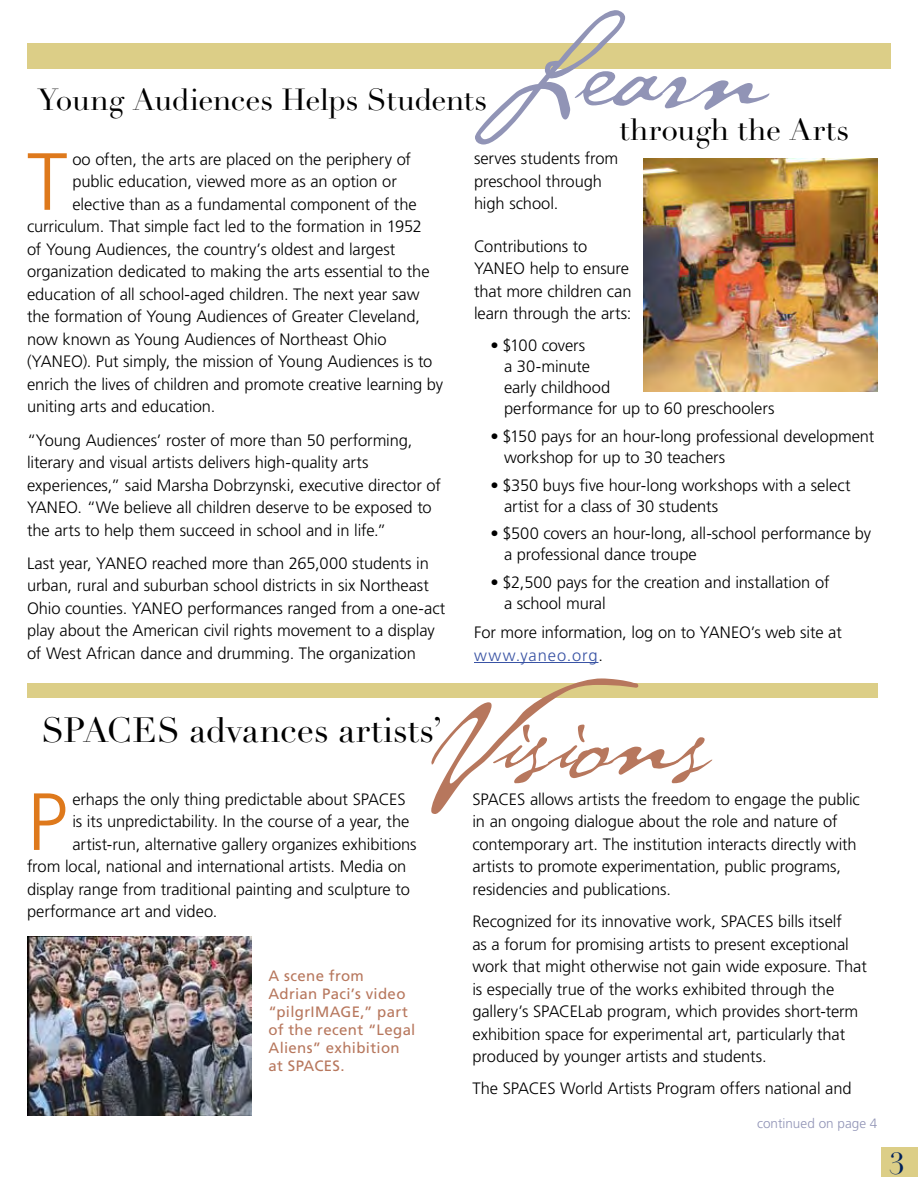
<style>
.page{position:relative;width:918px;height:1188px;background:#fff}
.page>*{position:absolute;margin:0;border:0;box-sizing:border-box;transform-origin:0 0}
.t1{font:145.5px "Cezanne";color:#9194b6}
.t2{font:138px "Cezanne";letter-spacing:-.005em;color:#b7775d}
.t3{font:300 81px "Frutiger";color:#de791c}
.t4{font:34.5px "Didot LH";color:#000}
.t5{font:30px "Didot LH";letter-spacing:-.01em;color:#000}
.t6{font:30px "Didot LH";letter-spacing:.015em;color:#000}
.t7{font:30px "Didot LH";color:#00215b}
.t8{font:300 16.5px/22.5px "Frutiger";letter-spacing:-.005em;color:#000}
.t9{font:15px/18px "Frutiger";letter-spacing:.025em;color:#b7775d}
.t10{font:300 13.5px "Frutiger";letter-spacing:.005em;color:#9194b6}
.s1{font-size:129px}
.s2{color:#3953a4}
</style>
<div class="page">
<div style="left:27px;top:683px;width:851px;height:14px;background:#dcce87"></div>
<div style="left:27px;top:44px;width:864px;height:25px;background:#dcce87"></div>
<div style="left:881px;top:1148px;width:37px;height:29px;background:#dcce87"></div>
<hr style="left:474px;top:662px;width:124px;height:1px;background:#3953a4">
<img style="left:644px;top:159px;width:234px;height:232px">
<img style="left:27px;top:936px;width:225px;height:180px">
<h1 class="t1" style="left:469px;top:-31px;width:299px"><span class="s1">L</span>earn</h1>
<h3 class="t5" style="left:38px;top:82px;width:451px">Young Audiences Helps Students</h3>
<h3 class="t6" style="left:620px;top:112px;width:231px">through the Arts</h3>
<h3 class="t3" style="left:27px;top:136px;width:42px">T</h3>
<p class="t8" style="left:72px;top:148px;width:340px">oo often, the arts are placed on the periphery of</p>
<p class="t8" style="left:72px;top:170px;width:326px">public education, viewed more as an option or</p>
<p class="t8" style="left:72px;top:193px;width:346px">elective than as a fundamental component of the</p>
<p class="t8" style="left:27px;top:215px;width:397px">curriculum. That simple fact led to the formation in 1952</p>
<p class="t8" style="left:27px;top:238px;width:370px">of Young Audiences, the country’s oldest and largest</p>
<p class="t8" style="left:27px;top:260px;width:404px">organization dedicated to making the arts essential to the</p>
<p class="t8" style="left:27px;top:283px;width:394px">education of all school-aged children. The next year saw</p>
<p class="t8" style="left:27px;top:305px;width:394px">the formation of Young Audiences of Greater Cleveland,</p>
<p class="t8" style="left:27px;top:328px;width:361px">now known as Young Audiences of Northeast Ohio</p>
<p class="t8" style="left:27px;top:350px;width:407px">(YANEO). Put simply, the mission of Young Audiences is to</p>
<p class="t8" style="left:27px;top:373px;width:418px">enrich the lives of children and promote creative learning by</p>
<p class="t8" style="left:27px;top:395px;width:190px">uniting arts and education.</p>
<p class="t8" style="left:27px;top:429px;width:415px">“Young Audiences’ roster of more than 50 performing, literary and visual artists delivers high-quality arts experiences,” said Marsha Dobrzynski, executive director of YANEO. “We believe all children deserve to be exposed to the arts to help them succeed in school and in life.”</p>
<p class="t8" style="left:27px;top:552px;width:420px">Last year, YANEO reached more than 265,000 students in urban, rural and suburban school districts in six Northeast Ohio counties. YANEO performances ranged from a one-act play about the American civil rights movement to a display of West African dance and drumming. The organization</p>
<p class="t8" style="left:474px;top:147px;width:146px">serves students from preschool through high school.</p>
<p class="t8" style="left:474px;top:235px;width:159px">Contributions to<br>YANEO help to ensure that more children can learn through the arts:</p>
<p class="t8" style="left:504px;top:335px;width:272px;line-height:21px;text-indent:-14px">• $100 covers<br>a 30-minute<br>early childhood<br>performance for up to 60 preschoolers</p>
<p class="t8" style="left:504px;top:426px;width:372px;line-height:21px;text-indent:-13px">• $150 pays for an hour-long professional development workshop for up to 30 teachers</p>
<p class="t8" style="left:504px;top:474px;width:348px;line-height:21px;text-indent:-13px">• $350 buys five hour-long workshops with a select artist for a class of 30 students</p>
<p class="t8" style="left:504px;top:523px;width:369px;line-height:21px;text-indent:-13px">• $500 covers an hour-long, all-school performance by a professional dance troupe</p>
<p class="t8" style="left:504px;top:572px;width:327px;line-height:21px;text-indent:-13px">• $2,500 pays for the creation and installation of a school mural</p>
<p class="t8" style="left:474px;top:621px;width:369px">For more information, log on to YANEO’s web site at <span class="s2">www.yaneo.org</span>.</p>
<h2 class="t2" style="left:424px;top:641px;width:286px">Visions</h2>
<h3 class="t4" style="left:42px;top:709px;width:402px">SPACES advances artists’</h3>
<p class="t8" style="left:472px;top:788px;width:389px">SPACES allows artists the freedom to engage the public in an ongoing dialogue about the role and nature of contemporary art. The institution interacts directly with artists to promote experimentation, public programs, residencies and publications.</p>
<p class="t8" style="left:472px;top:910px;width:396px">Recognized for its innovative work, SPACES bills itself<br>as a forum for promising artists to present exceptional work that might otherwise not gain wide exposure. That is especially true of the works exhibited through the gallery’s SPACELab program, which provides short-term exhibition space for experimental art, particularly that produced by younger artists and students.</p>
<p class="t8" style="left:472px;top:1077px;width:381px">The SPACES World Artists Program offers national and</p>
<p class="t10" style="left:757px;top:1116px;width:122px">continued on page 4</p>
<h3 class="t3" style="left:27px;top:776px;width:42px">P</h3>
<p class="t8" style="left:72px;top:788px;width:335px">erhaps the only thing predictable about SPACES</p>
<p class="t8" style="left:72px;top:810px;width:339px">is its unpredictability. In the course of a year, the</p>
<p class="t8" style="left:72px;top:833px;width:346px">artist-run, alternative gallery organizes exhibitions</p>
<p class="t8" style="left:27px;top:855px;width:381px">from local, national and international artists. Media on</p>
<p class="t8" style="left:27px;top:878px;width:384px">display range from traditional painting and sculpture to</p>
<p class="t8" style="left:27px;top:900px;width:192px">performance art and video.</p>
<p class="t9" style="left:268px;top:966px;width:148px">A scene from<br>Adrian Paci’s video “pilgrIMAGE,” part of the recent “Legal<br>Aliens” exhibition at SPACES.</p>
<h3 class="t7" style="left:889px;top:1145px;width:17px">3</h3>
</div>
